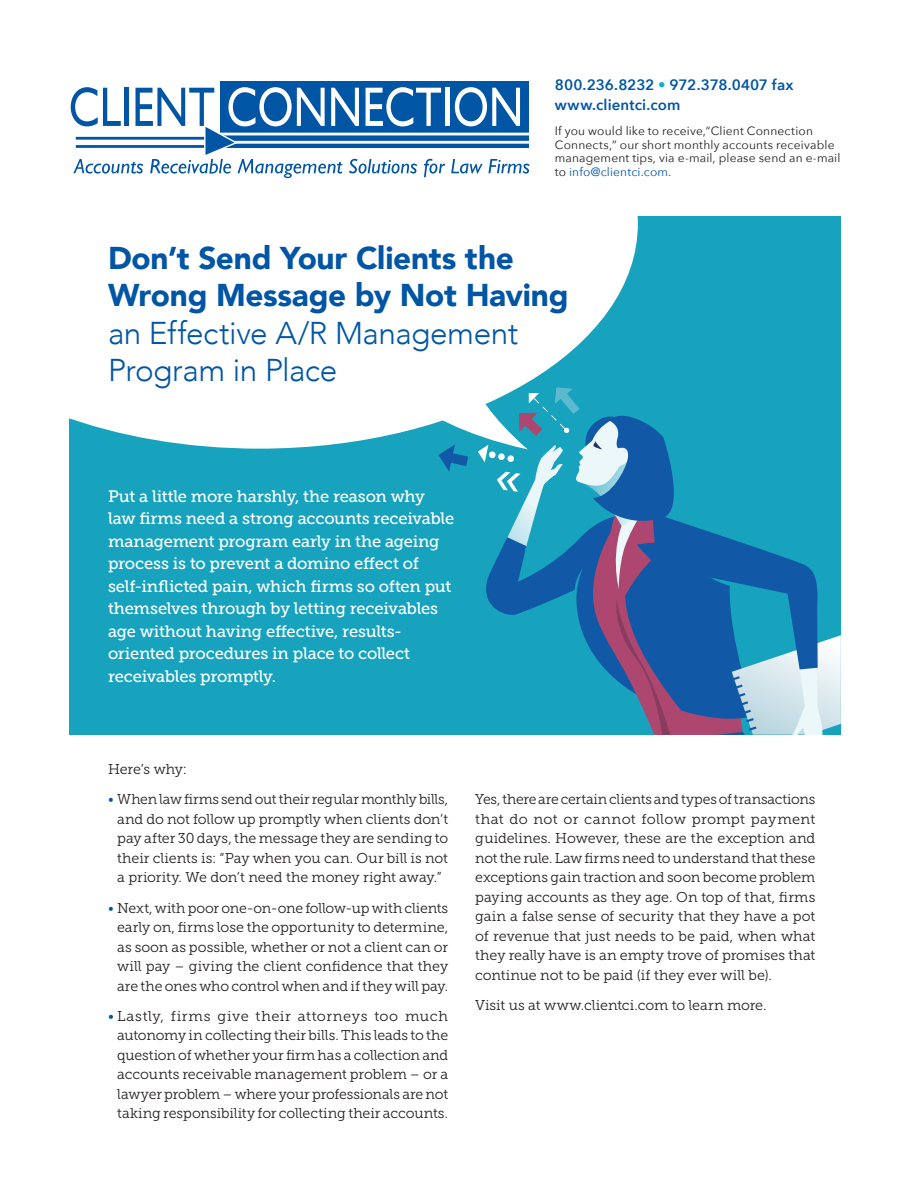
<style>
.page{position:relative;width:918px;height:1188px;background:#fff}
.page>*{position:absolute;margin:0;border:0;box-sizing:border-box;transform-origin:0 0}
.HEADLINE{font:900 31.5px/37.5px "Avenir";letter-spacing:-.01em;color:#0155a5}
.CLOSING{font:16.5px/22.5px "Museo Slab 500";letter-spacing:-.015em;color:#fff}
.t1{font:600 15px/19.5px "Avenir Next";letter-spacing:.005em;color:#0155a5}
.CLOSING-2{font:14.25px/19.5px "Museo Slab 300";letter-spacing:-.01em;color:#231f20;text-align:justify}
.t2{font:12px/13.5px "Avenir Next";letter-spacing:.015em;color:#231f20}
.s1{color:#0eb0c6}
.s2{color:#0155a5}
.s3{font-weight:300}
</style>
<div class="page">
<div style="left:69px;top:216px;width:772px;height:519px;background:#17a2bd"></div>
<svg style="left:69px;top:216px;width:569px;height:233px;background:#ecf7f9"></svg>
<svg style="left:424px;top:387px;width:417px;height:348px"></svg>
<div style="left:221px;top:81px;width:308px;height:67px;background:#0155a5"></div>
<hr style="left:218px;top:133px;width:328px;height:2px;background:#fff">
<hr style="left:218px;top:141px;width:328px;height:3px;background:#fff">
<div style="left:445px;top:88px;width:5px;height:38px;background:#fff"></div>
<svg style="left:455px;top:87px;width:65px;height:39px"></svg>
<svg style="left:71px;top:87px;width:374px;height:91px"></svg>
<svg style="left:451px;top:159px;width:78px;height:15px"></svg>
<p class="t1" style="left:555px;top:75px;width:240px">800.236.8232 <span class="s1">•</span> 972.378.0407 fax www.clientci.com</p>
<p class="t2" style="left:555px;top:124px;width:287px">If you would like to receive,“Client Connection Connects,” our short monthly accounts receivable management tips, via e-mail, please send an e-mail to <span class="s2">info@clientci.com.</span></p>
<p class="HEADLINE" style="left:108px;top:238px;width:462px">Don’t Send Your Clients the<br>Wrong Message by Not Having <span class="s3">an Effective A/R Management<br>Program in Place</span></p>
<p class="CLOSING" style="left:108px;top:485px;width:348px">Put a little more harshly, the reason why law firms need a strong accounts receivable management program early in the ageing process is to prevent a domino effect of self-inflicted pain, which firms so often put themselves through by letting receivables age without having effective, results&shy;oriented procedures in place to collect receivables promptly.</p>
<p class="CLOSING-2" style="left:108px;top:759px;width:81px">Here’s why:</p>
<p class="CLOSING-2" style="left:117px;top:790px;width:333px;text-indent:-9px"><span class="s2">•</span> When law firms send out their regular monthly bills, and do not follow up promptly when clients don’t pay after 30 days, the message they are sending to their clients is: “Pay when you can. Our bill is not a priority. We don’t need the money right away.”</p>
<p class="CLOSING-2" style="left:117px;top:898px;width:333px;text-indent:-9px"><span class="s2">•</span> Next, with poor one-on-one follow-up with clients early on, firms lose the opportunity to determine, as soon as possible, whether or not a client can or will pay – giving the client confidence that they are the ones who control when and if they will pay.</p>
<p class="CLOSING-2" style="left:117px;top:1006px;width:333px;text-indent:-9px"><span class="s2">•</span> Lastly, firms give their attorneys too much autonomy in collecting their bills. This leads to the question of whether your firm has a collection and accounts receivable management problem – or a lawyer problem – where your professionals are not taking responsibility for collecting their accounts.</p>
<p class="CLOSING-2" style="left:475px;top:790px;width:342px">Yes, there are certain clients and types of transactions that do not or cannot follow prompt payment guidelines. However, these are the exception and not the rule. Law firms need to understand that these exceptions gain traction and soon become problem paying accounts as they age. On top of that, firms gain a false sense of security that they have a pot of revenue that just needs to be paid, when what they really have is an empty trove of promises that continue not to be paid (if they ever will be).</p>
<p class="CLOSING-2" style="left:475px;top:996px;width:293px">Visit us at www.clientci.com to learn more.</p>
</div>
